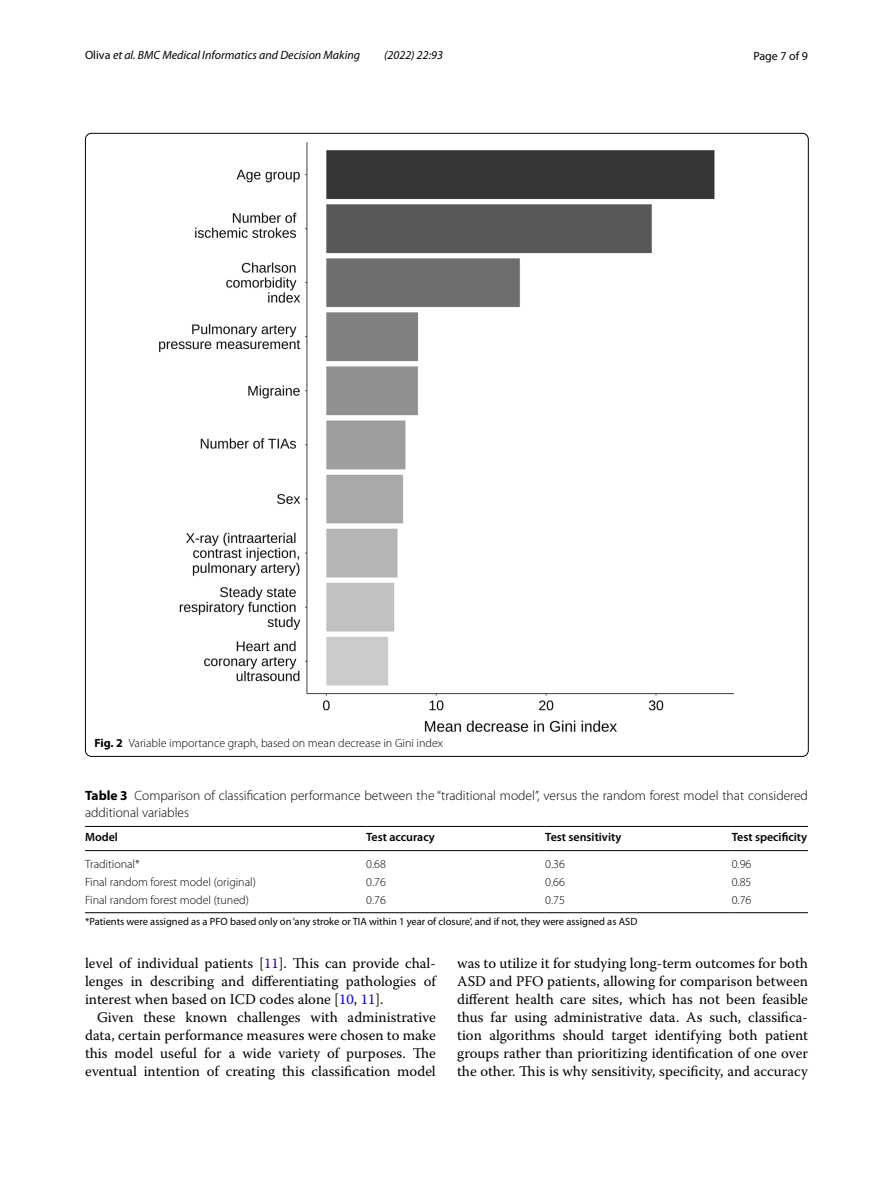
<style>
.page{position:relative;width:893px;height:1187px;background:#fff}
.page>*{position:absolute;margin:0;border:0;box-sizing:border-box;transform-origin:0 0}
.t1{font:14.7px/18px "Warnock Pro";color:#000;text-align:justify}
.t2{font:300 13.5px/16.5px "Myriad Pro";color:#000}
.t3{font:300 12px "Myriad Pro";color:#000}
.t4{font:italic 12px "Myriad Pro";color:#000}
.t5{font:600 12px "Myriad Pro";color:#000}
.t6{font:12px "Myriad Pro";color:#000}
.t7{font:10.5px "Myriad Pro";color:#000}
.s1{font-style:normal}
.s2{font-weight:700}
.s3{color:#00f}
</style>
<div class="page">
<img style="left:160px;top:142px;width:574px;height:589px">
<hr style="left:85px;top:826px;width:281px;height:1px;background:#000">
<hr style="left:85px;top:850px;width:281px;height:1px;background:#000">
<hr style="left:366px;top:826px;width:179px;height:1px;background:#000">
<hr style="left:366px;top:850px;width:179px;height:1px;background:#000">
<hr style="left:545px;top:826px;width:187px;height:1px;background:#000">
<hr style="left:545px;top:850px;width:187px;height:1px;background:#000">
<hr style="left:732px;top:826px;width:76px;height:1px;background:#000">
<hr style="left:732px;top:850px;width:76px;height:1px;background:#000">
<hr style="left:85px;top:912px;width:281px;height:1px;background:#000">
<hr style="left:366px;top:912px;width:179px;height:1px;background:#000">
<hr style="left:545px;top:912px;width:187px;height:1px;background:#000">
<hr style="left:732px;top:912px;width:76px;height:1px;background:#000">
<p class="t4" style="left:85px;top:48px;width:277px"><span class="s1">Oliva</span> et al. BMC Medical Informatics and Decision Making</p>
<p class="t4" style="left:384px;top:48px;width:60px">(2022) 22:93</p>
<p class="t6" style="left:753px;top:48px;width:56px">Page 7 of 9</p>
<p class="t3" style="left:94px;top:736px;width:350px"><span class="s2">Fig. 2</span> Variable importance graph, based on mean decrease in Gini index</p>
<p class="t2" style="left:85px;top:787px;width:724px"><span class="s2">Table 3</span> Comparison of classification performance between the “traditional model”, versus the random forest model that considered additional variables</p>
<p class="t5" style="left:85px;top:829px;width:34px">Model</p>
<p class="t5" style="left:366px;top:829px;width:70px">Test accuracy</p>
<p class="t5" style="left:545px;top:829px;width:78px">Test sensitivity</p>
<p class="t5" style="left:732px;top:829px;width:77px">Test specificity</p>
<p class="t3" style="left:85px;top:857px;width:56px">Traditional*</p>
<p class="t3" style="left:366px;top:857px;width:21px">0.68</p>
<p class="t3" style="left:545px;top:857px;width:21px">0.36</p>
<p class="t3" style="left:732px;top:857px;width:21px">0.96</p>
<p class="t3" style="left:85px;top:875px;width:172px">Final random forest model (original)</p>
<p class="t3" style="left:366px;top:875px;width:21px">0.76</p>
<p class="t3" style="left:545px;top:875px;width:21px">0.66</p>
<p class="t3" style="left:732px;top:875px;width:21px">0.85</p>
<p class="t3" style="left:85px;top:893px;width:165px">Final random forest model (tuned)</p>
<p class="t3" style="left:366px;top:893px;width:21px">0.76</p>
<p class="t3" style="left:545px;top:893px;width:21px">0.75</p>
<p class="t3" style="left:732px;top:893px;width:21px">0.76</p>
<p class="t7" style="left:85px;top:915px;width:554px">*Patients were assigned as a PFO based only on ‘any stroke or TIA within 1 year of closure’, and if not, they were assigned as ASD</p>
<p class="t1" style="left:85px;top:954px;width:352px">level of individual patients [<span class="s3">11</span>]. This can provide chal&shy;lenges in describing and differentiating pathologies of interest when based on ICD codes alone [<span class="s3">10</span>, <span class="s3">11</span>].</p>
<p class="t1" style="left:85px;top:1008px;width:352px;text-indent:12px">Given these known challenges with administrative data, certain performance measures were chosen to make this model useful for a wide variety of purposes. The eventual intention of creating this classification model</p>
<p class="t1" style="left:457px;top:954px;width:352px">was to utilize it for studying long-term outcomes for both ASD and PFO patients, allowing for comparison between different health care sites, which has not been feasible thus far using administrative data. As such, classifica&shy;tion algorithms should target identifying both patient groups rather than prioritizing identification of one over the other. This is why sensitivity, specificity, and accuracy</p>
</div>
